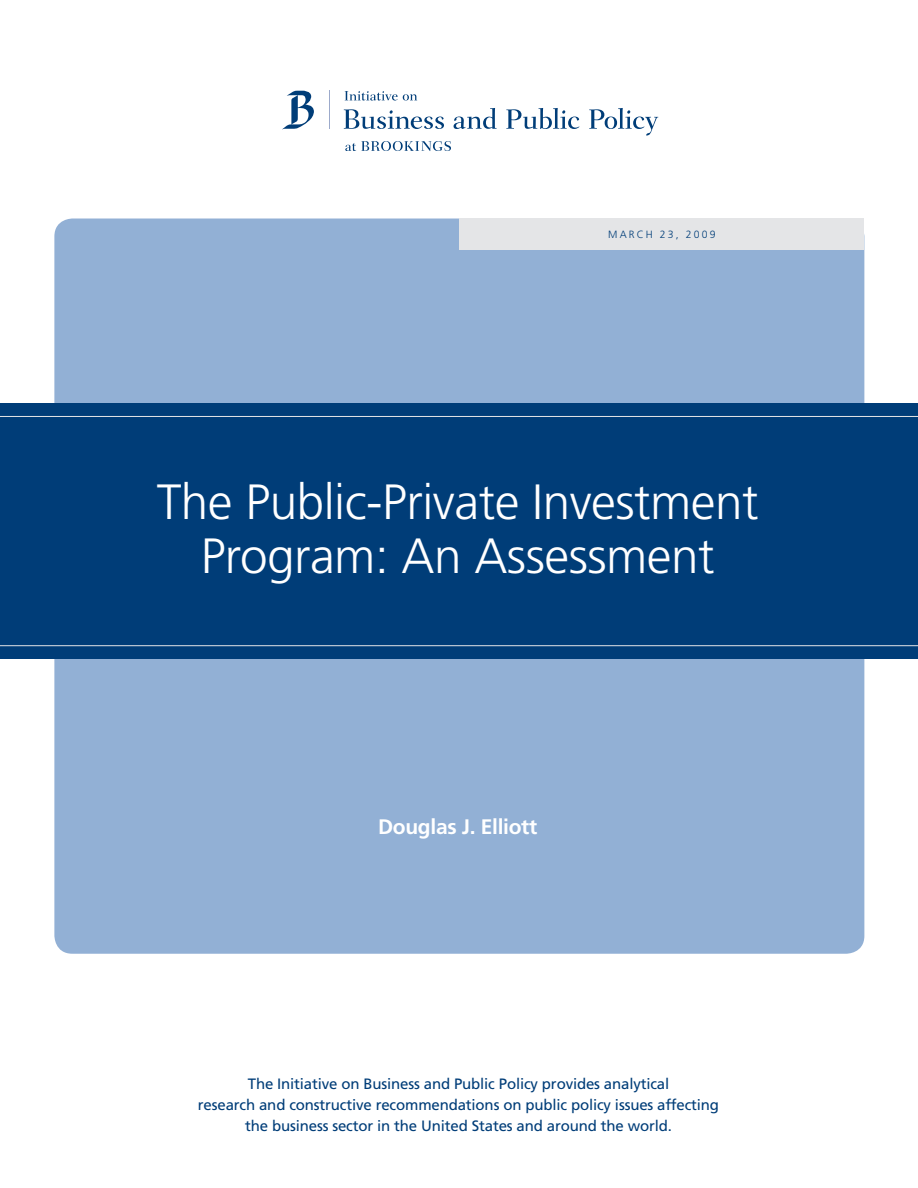
<style>
.page{position:relative;width:918px;height:1188px;background:#fff}
.page>*{position:absolute;margin:0;border:0;box-sizing:border-box;transform-origin:0 0}
.TITLE_p1___title{font:300 49.5px/54px "Frutiger LT Std";letter-spacing:-.01em;color:#fff;text-align:center}
.TITLE_p1___author{font:700 21px "Frutiger LT Std";letter-spacing:-.015em;color:#fff}
.TITLE_p1___title-2{font:15px/21px "Frutiger LT Std";letter-spacing:-.01em;color:#003d78;text-align:center}
.t1{font:300 10.5px "Frutiger LT Std";letter-spacing:.2em;color:#003d78}
</style>
<div class="page">
<div style="left:54px;top:219px;width:810px;height:735px;background:#92b0d5;border-radius:18px"></div>
<div style="left:0;top:404px;width:918px;height:255px;background:#003d78"></div>
<hr style="left:0;top:645px;width:918px;height:1px;background:#e4e5e7">
<div style="left:459px;top:218px;width:405px;height:32px;background:#e4e5e7"></div>
<hr style="left:0;top:416px;width:918px;height:1px;background:#e4e5e7">
<svg style="left:345px;top:91px;width:72px;height:10px"></svg>
<svg style="left:344px;top:109px;width:100px;height:20px"></svg>
<svg style="left:454px;top:108px;width:43px;height:21px"></svg>
<svg style="left:506px;top:108px;width:73px;height:21px"></svg>
<svg style="left:589px;top:108px;width:69px;height:27px"></svg>
<hr style="left:329px;top:91px;width:1px;height:38px;background:#9caacb">
<svg style="left:282px;top:91px;width:32px;height:38px"></svg>
<svg style="left:345px;top:141px;width:106px;height:10px"></svg>
<p class="t1" style="left:608px;top:229px;width:109px">MARCH 23, 2009</p>
<p class="TITLE_p1___title" style="left:157px;top:475px;width:604px">The Public-Private Investment<br>Program: An Assessment</p>
<p class="TITLE_p1___author" style="left:378px;top:814px;width:161px">Douglas J. Elliott</p>
<p class="TITLE_p1___title-2" style="left:198px;top:1073px;width:523px">The Initiative on Business and Public Policy provides analytical<br>research and constructive recommendations on public policy issues affecting</p>
<p class="TITLE_p1___title-2" style="left:245px;top:1115px;width:428px">the business sector in the United States and around the world.</p>
</div>
